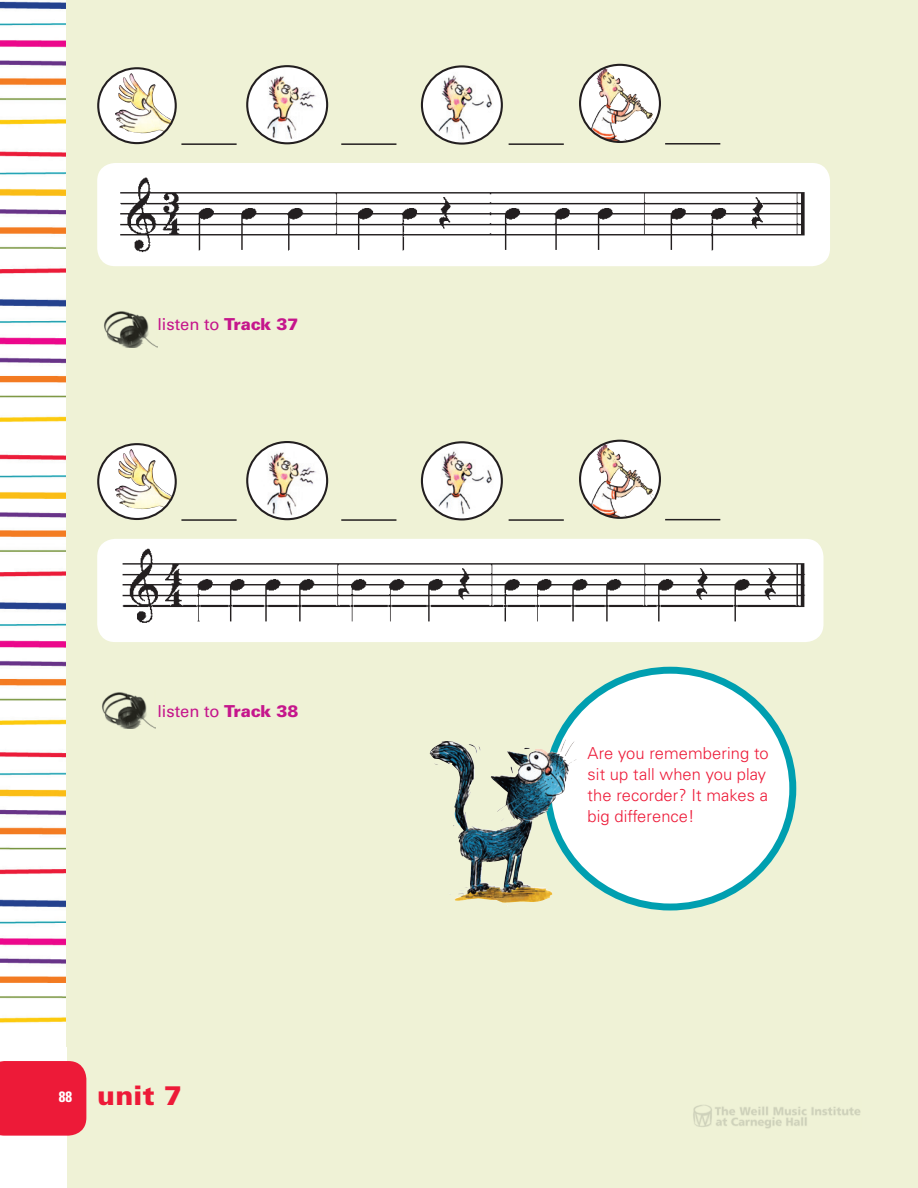
<style>
.page{position:relative;width:918px;height:1188px;background:#fff}
.page>*{position:absolute;margin:0;border:0;box-sizing:border-box;transform-origin:0 0}
.t1{font:900 27px "Univers LT Std";color:#ed1a38}
.t2{font:300 16.5px/21px "Univers LT Std";letter-spacing:.005em;color:#ed1a38}
.t3{font:16.5px "Univers LT Std";color:#c5168c}
.s1{font-weight:900}
.s2{font-weight:700;font-stretch:condensed;font-size:15px;color:#fff}
</style>
<div class="page">
<img style="left:0;top:0;width:66px;height:1023px">
<div style="left:66px;top:0;width:852px;height:1046px;background:#eff2d6"></div>
<div style="left:68px;top:918px;width:850px;height:270px;background:#eff2d6"></div>
<div style="left:0;top:1061px;width:86px;height:75px;background:#ed1a38"></div>
<img style="left:693px;top:1105px;width:168px;height:24px">
<img style="left:97px;top:163px;width:733px;height:103px">
<svg style="left:98px;top:68px;width:78px;height:75px"></svg>
<img style="left:114px;top:73px;width:59px;height:61px">
<div style="left:97px;top:67px;width:80px;height:77px;border:2px solid #231f20;border-radius:50%"></div>
<img style="left:251px;top:66px;width:76px;height:77px">
<div style="left:246px;top:65px;width:82px;height:79px;border:2px solid #231f20;border-radius:50%"></div>
<svg style="left:422px;top:66px;width:80px;height:78px"></svg>
<img style="left:430px;top:67px;width:72px;height:77px">
<div style="left:421px;top:65px;width:82px;height:80px;border:2px solid #231f20;border-radius:50%"></div>
<hr style="left:181px;top:143px;width:56px;height:2px;background:#231f20">
<hr style="left:341px;top:143px;width:55px;height:2px;background:#231f20">
<hr style="left:509px;top:143px;width:55px;height:2px;background:#231f20">
<img style="left:580px;top:65px;width:80px;height:77px;border-radius:50%">
<img style="left:596px;top:67px;width:12px;height:49px">
<div style="left:579px;top:64px;width:82px;height:79px;border:2px solid #231f20;border-radius:50%"></div>
<hr style="left:665px;top:143px;width:55px;height:2px;background:#231f20">
<div style="left:97px;top:539px;width:727px;height:103px;background:#fff;border-radius:18px"></div>
<svg style="left:98px;top:444px;width:78px;height:75px"></svg>
<img style="left:114px;top:449px;width:59px;height:61px">
<div style="left:97px;top:443px;width:80px;height:77px;border:2px solid #231f20;border-radius:50%"></div>
<img style="left:251px;top:442px;width:76px;height:77px">
<div style="left:246px;top:441px;width:82px;height:79px;border:2px solid #231f20;border-radius:50%"></div>
<svg style="left:422px;top:442px;width:80px;height:77px"></svg>
<img style="left:430px;top:443px;width:72px;height:76px">
<div style="left:421px;top:441px;width:82px;height:79px;border:2px solid #231f20;border-radius:50%"></div>
<hr style="left:181px;top:519px;width:56px;height:2px;background:#231f20">
<hr style="left:341px;top:519px;width:55px;height:2px;background:#231f20">
<hr style="left:509px;top:519px;width:55px;height:2px;background:#231f20">
<img style="left:580px;top:441px;width:80px;height:77px;border-radius:50%">
<img style="left:596px;top:443px;width:12px;height:50px">
<div style="left:579px;top:440px;width:82px;height:79px;border:2px solid #231f20;border-radius:50%"></div>
<hr style="left:665px;top:519px;width:55px;height:1px;background:#231f20">
<div style="left:548px;top:670px;width:245px;height:237px;background:#fff;border-radius:50%"></div>
<div style="left:544px;top:667px;width:252px;height:244px;border:7px solid #009fb0;border-radius:50%"></div>
<img style="left:430px;top:739px;width:145px;height:164px">
<img style="left:122px;top:546px;width:702px;height:89px">
<img style="left:104px;top:311px;width:53px;height:37px">
<img style="left:102px;top:692px;width:53px;height:37px">
<p class="t3" style="left:157px;top:315px;width:143px">listen to <span class="s1">Track 37</span></p>
<p class="t3" style="left:157px;top:701px;width:143px">listen to <span class="s1">Track 38</span></p>
<h1 class="t1" style="left:59px;top:1078px;width:125px"><span class="s2">88</span> unit 7</h1>
<p class="t2" style="left:588px;top:743px;width:183px">Are you remembering to sit up tall when you play the recorder? It makes a big difference!</p>
</div>
